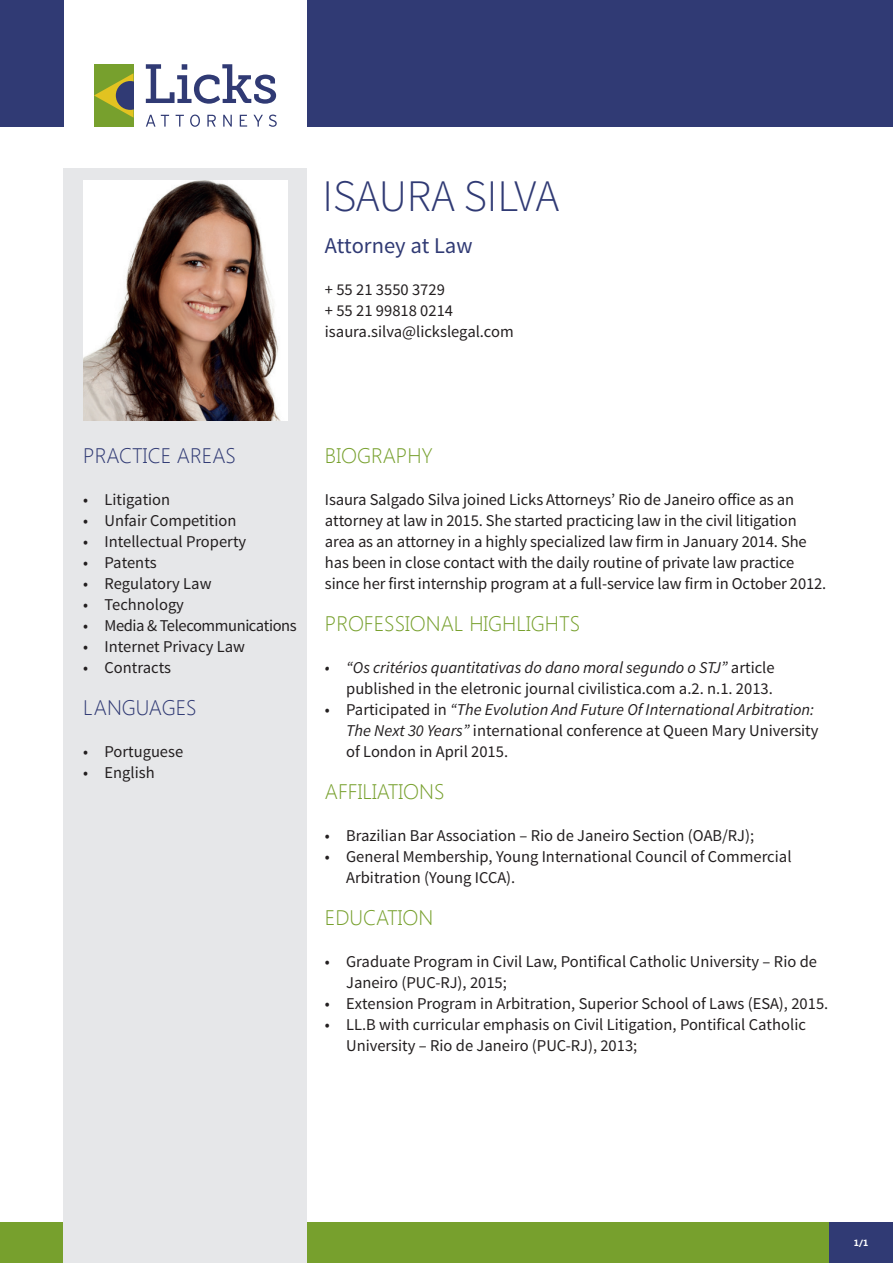
<style>
.page{position:relative;width:893px;height:1263px;background:#fff}
.page>*{position:absolute;margin:0;border:0;box-sizing:border-box;transform-origin:0 0}
.t1{font:300 45px "Source Sans Pro";color:#303a74}
.t2{font:22.5px "Source Sans Pro";color:#303a74}
.t3{font:300 21px "Segoe UI";color:#77a02d}
.t4{font:300 21px "Segoe UI";color:#303a74}
.t5{font:16.5px/21px "Source Sans Pro";color:#231f20}
.t6{font:16.5px "Source Sans Pro";letter-spacing:-.025em;color:#231f20}
.t7{font:700 9px "Segoe UI";color:#fff}
.s1{font-style:italic}
</style>
<div class="page">
<div style="left:0;top:1222px;width:893px;height:41px;background:#77a02d"></div>
<div style="left:829px;top:1222px;width:64px;height:41px;background:#303a74"></div>
<div style="left:0;top:0;width:64px;height:127px;background:#303a74"></div>
<div style="left:307px;top:0;width:586px;height:127px;background:#303a74"></div>
<svg style="left:146px;top:115px;width:23px;height:12px"></svg>
<svg style="left:176px;top:115px;width:8px;height:12px"></svg>
<svg style="left:190px;top:115px;width:10px;height:12px"></svg>
<svg style="left:207px;top:115px;width:9px;height:12px"></svg>
<svg style="left:223px;top:115px;width:9px;height:12px"></svg>
<svg style="left:240px;top:115px;width:7px;height:12px"></svg>
<svg style="left:253px;top:115px;width:10px;height:12px"></svg>
<svg style="left:269px;top:115px;width:8px;height:12px"></svg>
<svg style="left:146px;top:64px;width:130px;height:40px"></svg>
<div style="left:94px;top:64px;width:39px;height:63px;background:#77a02d"></div>
<svg style="left:94px;top:73px;width:39px;height:45px"></svg>
<div style="left:64px;top:169px;width:243px;height:1094px;background:#e6e7e9"></div>
<img style="left:83px;top:181px;width:204px;height:240px">
<h1 class="t1" style="left:323px;top:169px;width:238px">ISAURA SILVA</h1>
<h2 class="t2" style="left:325px;top:231px;width:149px">Attorney at Law</h2>
<p class="t5" style="left:325px;top:279px;width:190px">+ 55 21 3550 3729<br>+ 55 21 99818 0214 isaura.silva@lickslegal.com</p>
<p class="t4" style="left:83px;top:441px;width:154px">PRACTICE AREAS</p>
<p class="t5" style="left:83px;top:489px;width:88px">• Litigation</p>
<p class="t5" style="left:83px;top:510px;width:155px">• Unfair Competition</p>
<p class="t5" style="left:83px;top:531px;width:164px">• Intellectual Property</p>
<p class="t5" style="left:83px;top:552px;width:75px">• Patents</p>
<p class="t5" style="left:83px;top:573px;width:130px">• Regulatory Law</p>
<p class="t5" style="left:83px;top:594px;width:102px">• Technology</p>
<p class="t6" style="left:83px;top:615px;width:215px">• Media &amp; Telecommunications</p>
<p class="t5" style="left:83px;top:636px;width:163px">• Internet Privacy Law</p>
<p class="t5" style="left:83px;top:657px;width:89px">• Contracts</p>
<p class="t4" style="left:83px;top:693px;width:115px">LANGUAGES</p>
<p class="t5" style="left:83px;top:741px;width:101px">• Portuguese</p>
<p class="t5" style="left:83px;top:762px;width:73px">• English</p>
<p class="t3" style="left:325px;top:441px;width:110px">BIOGRAPHY</p>
<p class="t5" style="left:325px;top:489px;width:503px">Isaura Salgado Silva joined Licks Attorneys’ Rio de Janeiro office as an attorney at law in 2015. She started practicing law in the civil litigation area as an attorney in a highly specialized law firm in January 2014. She has been in close contact with the daily routine of private law practice since her first internship program at a full-service law firm in October 2012.</p>
<p class="t3" style="left:325px;top:609px;width:257px">PROFESSIONAL HIGHLIGHTS</p>
<p class="t5" style="left:325px;top:657px;width:451px;text-align:right"><span class="s1">• “Os critérios quantitativas do dano moral segundo o STJ”</span> article published in the eletronic journal civilistica.com a.2. n.1. 2013.</p>
<p class="t5" style="left:346px;top:699px;width:474px;text-indent:-21px">• Participated in <span class="s1">“The Evolution And Future Of International Arbitration:<br>The Next 30 Years”</span> international conference at Queen Mary University of London in April 2015.</p>
<p class="t3" style="left:325px;top:777px;width:121px">AFFILIATIONS</p>
<p class="t5" style="left:325px;top:825px;width:431px">• Brazilian Bar Association – Rio de Janeiro Section (OAB/RJ);</p>
<p class="t5" style="left:346px;top:846px;width:447px;text-indent:-21px">• General Membership, Young International Council of Commercial<br>Arbitration (Young ICCA).</p>
<p class="t3" style="left:325px;top:903px;width:110px">EDUCATION</p>
<p class="t5" style="left:346px;top:951px;width:472px;text-indent:-21px">• Graduate Program in Civil Law, Pontifical Catholic University – Rio de<br>Janeiro (PUC-RJ), 2015;</p>
<p class="t5" style="left:325px;top:993px;width:505px">• Extension Program in Arbitration, Superior School of Laws (ESA), 2015.</p>
<p class="t5" style="left:346px;top:1014px;width:461px;text-indent:-21px">• LL.B with curricular emphasis on Civil Litigation, Pontifical Catholic<br>University – Rio de Janeiro (PUC-RJ), 2013;</p>
<p class="t7" style="left:854px;top:1236px;width:16px">1/1</p>
</div>
